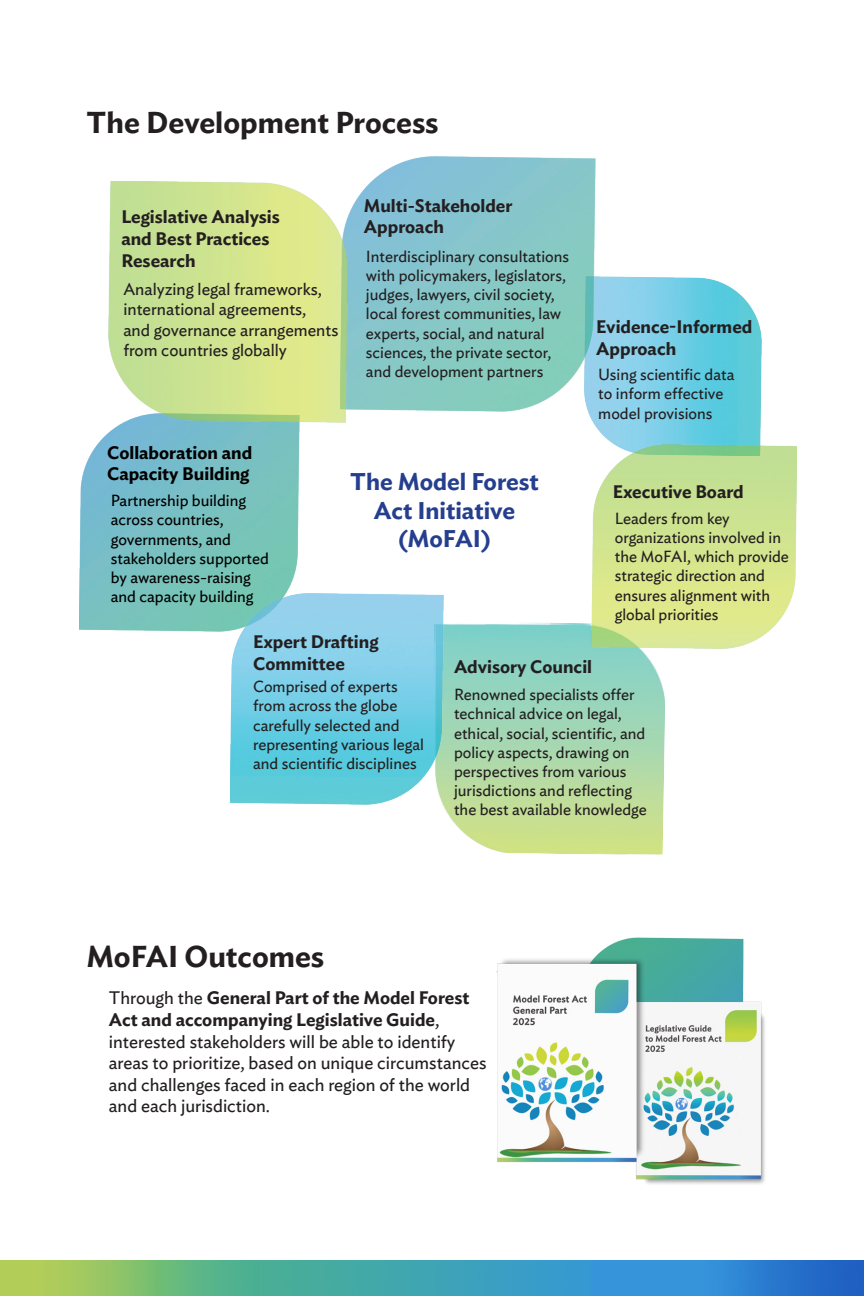
<style>
.page{position:relative;width:864px;height:1296px;background:#fff}
.page>*{position:absolute;margin:0;border:0;box-sizing:border-box;transform-origin:0 0}
.t1{font:600 30px "Ideal Sans";color:#231f20}
.t2{font:600 24px "Ideal Sans";color:#253f8e}
.t3{font:18px/21.6px "Ideal Sans";color:#231f20}
.t4{font:600 18px/21.6px "Ideal Sans";color:#231f20}
.t5{font:600 18px/21.6px "Ideal Sans";color:#000}
.t6{font:17px/20.4px "Ideal Sans";color:#231f20}
.t7{font:16px/19.2px "Ideal Sans";color:#231f20}
.t8{font:16px/19.2px "Ideal Sans";color:#000}
.s1{font-weight:600}
</style>
<div class="page">
<img style="left:80px;top:422px;width:220px;height:209px">
<img style="left:588px;top:277px;width:173px;height:167px">
<img style="left:442px;top:621px;width:223px;height:234px">
<img style="left:592px;top:444px;width:205px;height:204px">
<img style="left:347px;top:157px;width:248px;height:254px">
<img style="left:109px;top:181px;width:238px;height:241px">
<img style="left:0;top:1260px;width:1px;height:36px">
<img style="left:1px;top:1260px;width:863px;height:36px">
<img style="left:605px;top:937px;width:139px;height:11px">
<img style="left:496px;top:948px;width:269px;height:236px">
<img style="left:231px;top:593px;width:212px;height:211px">
<p class="t1" style="left:87px;top:99px;width:354px">The Development Process</p>
<p class="t4" style="left:121px;top:205px;width:160px">Legislative Analysis and Best Practices<br>Research</p>
<p class="t6" style="left:123px;top:277px;width:200px">Analyzing legal frameworks, international agreements,</p>
<p class="t6" style="left:123px;top:318px;width:217px">and governance arrangements from countries globally</p>
<p class="t4" style="left:364px;top:193px;width:150px">Multi-Stakeholder</p>
<p class="t4" style="left:364px;top:215px;width:82px">Approach</p>
<p class="t7" style="left:366px;top:245px;width:205px">Interdisciplinary consultations with policymakers, legislators, judges, lawyers, civil society, local forest communities, law experts, social, and natural sciences, the private sector, and development partners</p>
<p class="t5" style="left:107px;top:440px;width:147px">Collaboration and<br>Capacity Building</p>
<p class="t8" style="left:111px;top:490px;width:160px">Partnership building across countries, governments, and stakeholders supported by awareness-raising</p>
<p class="t8" style="left:111px;top:586px;width:144px">and capacity building</p>
<p class="t2" style="left:350px;top:463px;width:190px">The Model Forest</p>
<p class="t2" style="left:374px;top:491px;width:143px">Act Initiative</p>
<p class="t2" style="left:398px;top:520px;width:94px">(MoFAI)</p>
<p class="t4" style="left:596px;top:315px;width:158px">Evidence-Informed</p>
<p class="t4" style="left:596px;top:336px;width:82px">Approach</p>
<p class="t7" style="left:598px;top:364px;width:138px">Using scientific data to inform effective model provisions</p>
<p class="t4" style="left:613px;top:480px;width:133px">Executive Board</p>
<p class="t7" style="left:615px;top:507px;width:176px">Leaders from key organizations involved in the MoFAI, which provide strategic direction and ensures alignment with global priorities</p>
<p class="t4" style="left:253px;top:630px;width:127px">Expert Drafting</p>
<p class="t4" style="left:253px;top:651px;width:93px">Committee</p>
<p class="t7" style="left:253px;top:676px;width:172px">Comprised of experts from across the globe carefully selected and representing various legal and scientific disciplines</p>
<p class="t4" style="left:454px;top:654px;width:140px">Advisory Council</p>
<p class="t7" style="left:454px;top:684px;width:194px">Renowned specialists offer technical advice on legal, ethical, social, scientific, and policy aspects, drawing on perspectives from various jurisdictions and reflecting the best available knowledge</p>
<p class="t1" style="left:86px;top:933px;width:239px">MoFAI Outcomes</p>
<p class="t3" style="left:109px;top:986px;width:379px">Through the <span class="s1">General Part of the Model Forest Act and accompanying Legislative Guide</span>, interested stakeholders will be able to identify areas to prioritize, based on unique circumstances and challenges faced in each region of the world and each jurisdiction.</p>
</div>
